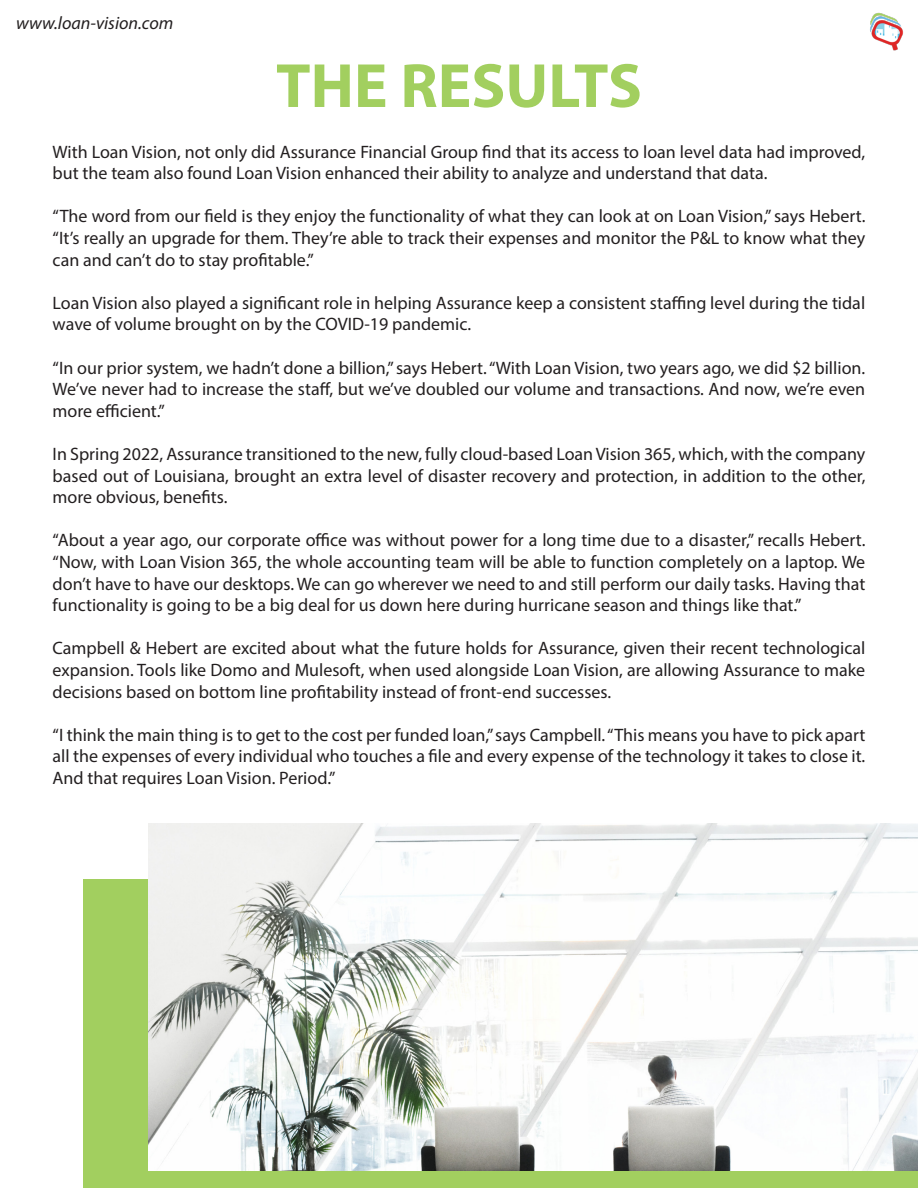
<style>
.page{position:relative;width:918px;height:1188px;background:#fff}
.page>*{position:absolute;margin:0;border:0;box-sizing:border-box;transform-origin:0 0}
.t1{font:700 63px "Myriad Pro";color:#a2cf5f}
.t2{font:18px/21.6px "Myriad Pro";color:#231f20;text-align:justify}
.t3{font:italic 18px "Myriad Pro";color:#231f20}
</style>
<div class="page">
<div style="left:83px;top:880px;width:835px;height:308px;background:#a2cf5f"></div>
<img style="left:148px;top:823px;width:770px;height:347px">
<img style="left:870px;top:12px;width:33px;height:39px">
<p class="t3" style="left:16px;top:11px;width:159px">www.loan-vision.com</p>
<p class="t1" style="left:276px;top:45px;width:367px">THE RESULTS</p>
<p class="t2" style="left:53px;top:141px;width:814px">With Loan Vision, not only did Assurance Financial Group find that its access to loan level data had improved, but the team also found Loan Vision enhanced their ability to analyze and understand that data.</p>
<p class="t2" style="left:53px;top:205px;width:814px">“The word from our field is they enjoy the functionality of what they can look at on Loan Vision,” says Hebert. “It’s really an upgrade for them. They’re able to track their expenses and monitor the P&amp;L to know what they can and can’t do to stay profitable.”</p>
<p class="t2" style="left:53px;top:292px;width:814px">Loan Vision also played a significant role in helping Assurance keep a consistent staffing level during the tidal wave of volume brought on by the COVID-19 pandemic.</p>
<p class="t2" style="left:53px;top:357px;width:814px">“In our prior system, we hadn’t done a billion,” says Hebert. “With Loan Vision, two years ago, we did $2 billion.<br>We’ve never had to increase the staff, but we’ve doubled our volume and transactions. And now, we’re even more efficient.”</p>
<p class="t2" style="left:53px;top:443px;width:814px">In Spring 2022, Assurance transitioned to the new, fully cloud-based Loan Vision 365, which, with the company based out of Louisiana, brought an extra level of disaster recovery and protection, in addition to the other, more obvious, benefits.</p>
<p class="t2" style="left:53px;top:529px;width:814px">“About a year ago, our corporate office was without power for a long time due to a disaster,” recalls Hebert. “Now, with Loan Vision 365, the whole accounting team will be able to function completely on a laptop. We don’t have to have our desktops. We can go wherever we need to and still perform our daily tasks. Having that functionality is going to be a big deal for us down here during hurricane season and things like that.”</p>
<p class="t2" style="left:53px;top:637px;width:814px">Campbell &amp; Hebert are excited about what the future holds for Assurance, given their recent technological expansion. Tools like Domo and Mulesoft, when used alongside Loan Vision, are allowing Assurance to make decisions based on bottom line profitability instead of front-end successes.</p>
<p class="t2" style="left:53px;top:724px;width:814px">“I think the main thing is to get to the cost per funded loan,” says Campbell. “This means you have to pick apart all the expenses of every individual who touches a file and every expense of the technology it takes to close it.<br>And that requires Loan Vision. Period.”</p>
</div>
